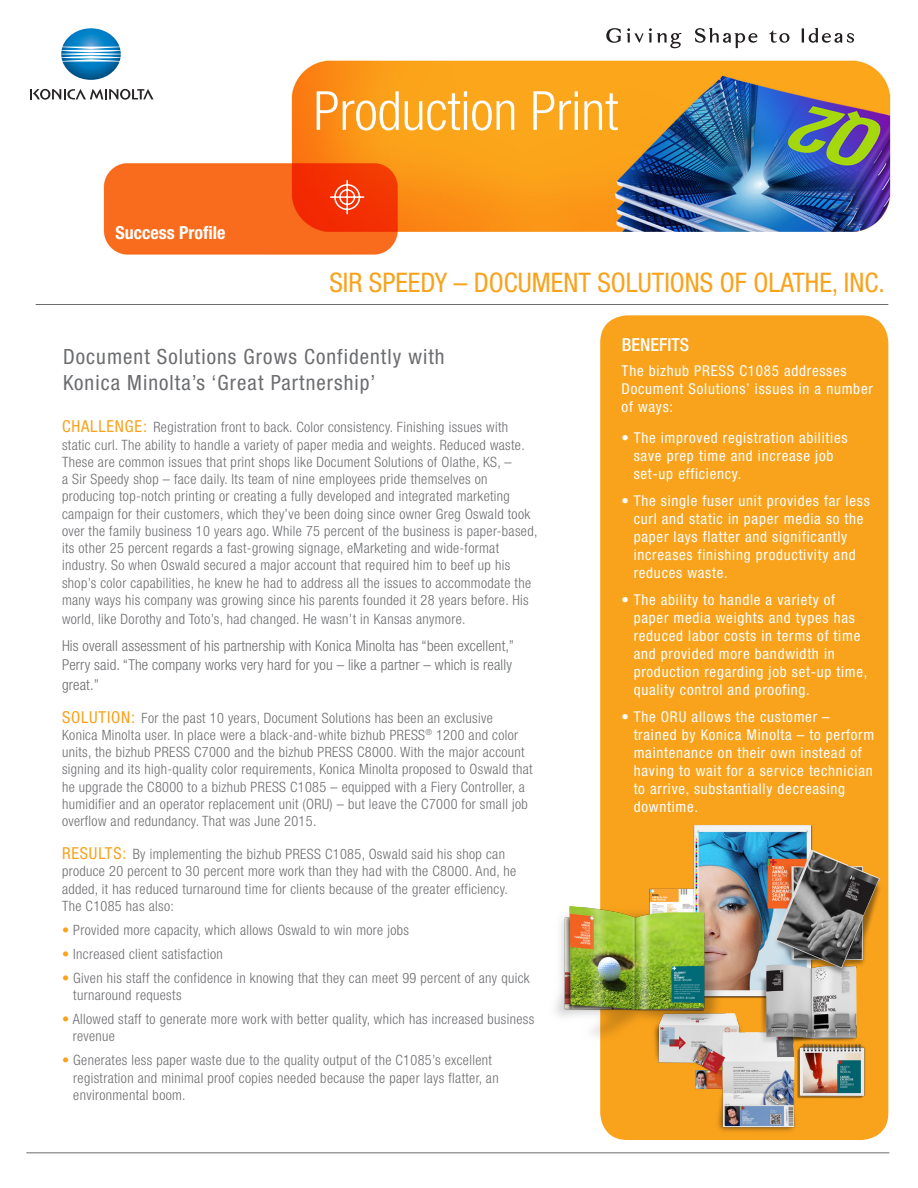
<style>
.page{position:relative;width:918px;height:1188px;background:#fff}
.page>*{position:absolute;margin:0;border:0;box-sizing:border-box;transform-origin:0 0}
.t1{font:300 condensed 54px "Helvetica Neue";color:#fff}
.t2{font:condensed 27px "Helvetica Neue LT Std";color:#f9a21c}
.t3{font:condensed 21px/25.2px "Helvetica Neue LT Std";letter-spacing:.05em;color:#6c6d70}
.t4{font:700 condensed 18px "Helvetica Neue";color:#fff}
.t5{font:500 condensed 18px "Helvetica Neue LT Std";color:#fff}
.t6{font:condensed 15px/18px "Helvetica Neue LT Std";letter-spacing:.05em;color:#fff}
.t7{font:300 condensed 15px/19.5px "Helvetica Neue LT Std";letter-spacing:.01em;color:#6c6d70}
.t8{font:300 condensed 14.25px/17.2px "Helvetica Neue LT Std";letter-spacing:.025em;color:#6c6d70}
.s1{font-weight:400;font-size:16.5px;color:#f9a21c}
.s2{color:#f9a21c}
</style>
<div class="page">
<img style="left:35px;top:27px;width:856px;height:301px">
<img style="left:61px;top:28px;width:60px;height:52px">
<svg style="left:30px;top:89px;width:124px;height:11px"></svg>
<svg style="left:695px;top:28px;width:62px;height:20px"></svg>
<svg style="left:802px;top:28px;width:52px;height:15px"></svg>
<svg style="left:606px;top:28px;width:15px;height:15px"></svg>
<svg style="left:627px;top:28px;width:54px;height:20px"></svg>
<svg style="left:769px;top:30px;width:21px;height:13px"></svg>
<svg style="left:330px;top:180px;width:34px;height:34px"></svg>
<hr style="left:36px;top:304px;width:852px;height:1px;background:#6c6d70">
<div style="left:600px;top:315px;width:288px;height:825px;background:#f9a21c;border-radius:27px"></div>
<img style="left:414px;top:817px;width:471px;height:337px">
<hr style="left:26px;top:1152px;width:863px;height:1px;background:#939598">
<p class="t4" style="left:116px;top:221px;width:111px">Success Profile</p>
<p class="t1" style="left:314px;top:80px;width:306px">Production Print</p>
<p class="t2" style="left:329px;top:267px;width:557px">SIR SPEEDY – DOCUMENT SOLUTIONS OF OLATHE, INC.</p>
<p class="t3" style="left:63px;top:344px;width:383px">Document Solutions Grows Confidently with<br>Konica Minolta’s ‘Great Partnership’</p>
<p class="t8" style="left:62px;top:419px;width:477px"><span class="s1">CHALLENGE:</span> Registration front to back. Color consistency. Finishing issues with static curl. The ability to handle a variety of paper media and weights. Reduced waste.<br>These are common issues that print shops like Document Solutions of Olathe, KS, –<br>a Sir Speedy shop – face daily. Its team of nine employees pride themselves on producing top-notch printing or creating a fully developed and integrated marketing campaign for their customers, which they’ve been doing since owner Greg Oswald took over the family business 10 years ago. While 75 percent of the business is paper-based, its other 25 percent regards a fast-growing signage, eMarketing and wide-format industry. So when Oswald secured a major account that required him to beef up his shop’s color capabilities, he knew he had to address all the issues to accommodate the many ways his company was growing since his parents founded it 28 years before. His</p>
<p class="t8" style="left:62px;top:611px;width:405px">world, like Dorothy and Toto’s, had changed. He wasn’t in Kansas anymore.</p>
<p class="t7" style="left:62px;top:635px;width:453px">His overall assessment of his partnership with Konica Minolta has “been excellent,”<br>Perry said. “The company works very hard for you – like a partner – which is really great.”</p>
<p class="t8" style="left:62px;top:709px;width:472px"><span class="s1">SOLUTION:</span> For the past 10 years, Document Solutions has been an exclusive<br>Konica Minolta user. In place were a black-and-white bizhub PRESS<sup>®</sup> 1200 and color units, the bizhub PRESS C7000 and the bizhub PRESS C8000. With the major account signing and its high-quality color requirements, Konica Minolta proposed to Oswald that he upgrade the C8000 to a bizhub PRESS C1085 – equipped with a Fiery Controller, a humidifier and an operator replacement unit (ORU) – but leave the C7000 for small job overflow and redundancy. That was June 2015.</p>
<p class="t8" style="left:62px;top:845px;width:456px"><span class="s1">RESULTS:</span> By implementing the bizhub PRESS C1085, Oswald said his shop can produce 20 percent to 30 percent more work than they had with the C8000. And, he added, it has reduced turnaround time for clients because of the greater efficiency.<br>The C1085 has also:</p>
<p class="t8" style="left:62px;top:921px;width:349px"><span class="s2">•</span> Provided more capacity, which allows Oswald to win more jobs</p>
<p class="t8" style="left:62px;top:945px;width:162px"><span class="s2">•</span> Increased client satisfaction</p>
<p class="t8" style="left:73px;top:969px;width:458px;text-indent:-11px"><span class="s2">•</span> Given his staff the confidence in knowing that they can meet 99 percent of any quick turnaround requests</p>
<p class="t8" style="left:73px;top:1010px;width:463px;text-indent:-11px"><span class="s2">•</span> Allowed staff to generate more work with better quality, which has increased business revenue</p>
<p class="t8" style="left:73px;top:1052px;width:427px;text-indent:-11px"><span class="s2">•</span> Generates less paper waste due to the quality output of the C1085’s excellent registration and minimal proof copies needed because the paper lays flatter, an environmental boom.</p>
<p class="t5" style="left:622px;top:334px;width:69px">BENEFITS</p>
<p class="t6" style="left:622px;top:361px;width:253px">The bizhub PRESS C1085 addresses<br>Document Solutions’ issues in a number of ways:</p>
<p class="t6" style="left:634px;top:429px;width:215px;text-indent:-12px">• The improved registration abilities save prep time and increase job set-up efficiency.</p>
<p class="t6" style="left:634px;top:492px;width:238px;text-indent:-12px">• The single fuser unit provides far less curl and static in paper media so the paper lays flatter and significantly increases finishing productivity and reduces waste.</p>
<p class="t6" style="left:634px;top:591px;width:235px;text-indent:-12px">• The ability to handle a variety of paper media weights and types has reduced labor costs in terms of time and provided more bandwidth in production regarding job set-up time, quality control and proofing.</p>
<p class="t6" style="left:634px;top:707px;width:242px;text-indent:-12px">• The ORU allows the customer – trained by Konica Minolta – to perform maintenance on their own instead of having to wait for a service technician to arrive, substantially decreasing downtime.</p>
</div>
